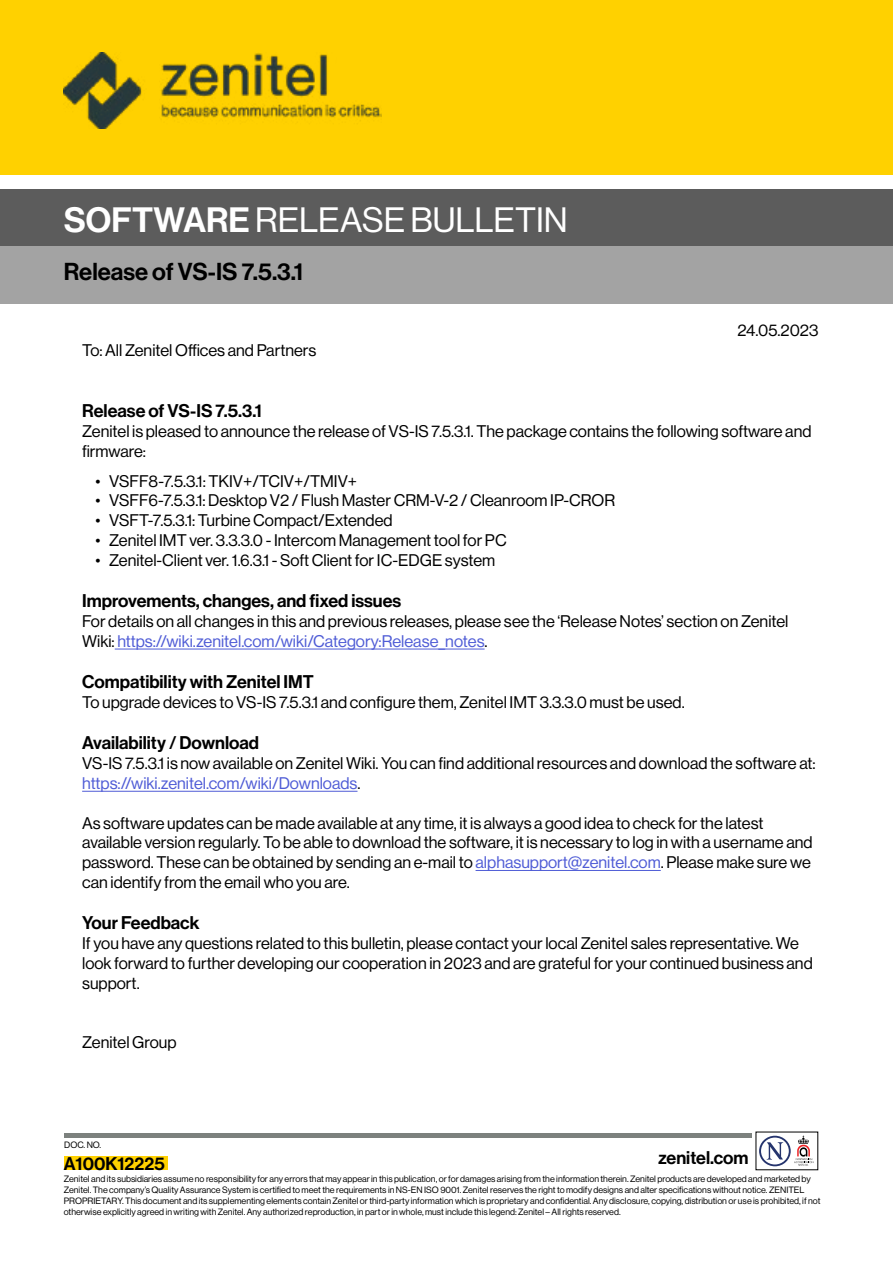
<style>
.page{position:relative;width:893px;height:1263px;background:#fff}
.page>*{position:absolute;margin:0;border:0;box-sizing:border-box;transform-origin:0 0}
.t1{font:34.5px "N Haas Grotesk DS Pro 55 Rg";color:#fff}
.t2{font:24px "N Haas Grotesk DS Pro 65 Md";color:#000}
.t3{font:18px "N Haas Grotesk DS Pro 65 Md";color:#000}
.t4{font:16.5px/19.8px "N Haas Grotesk DS Pro 55 Rg";color:#000}
.t5{font:9px/10.8px "N Haas Grotesk DS Pro 55 Rg";color:#000}
.s1{font-family:"N Haas Grotesk DS Pro 65 Md"}
.s2{color:#4f5cd6}
</style>
<div class="page">
<div style="left:0;top:0;width:893px;height:175px;background:#ffd100"></div>
<img style="left:64px;top:53px;width:318px;height:76px">
<div style="left:0;top:190px;width:893px;height:57px;background:#5c5c5c"></div>
<div style="left:0;top:246px;width:893px;height:57px;background:#a3a3a3"></div>
<hr style="left:115px;top:649px;width:370px;height:1px;background:#4f5cd6">
<hr style="left:82px;top:791px;width:275px;height:1px;background:#4f5cd6">
<hr style="left:476px;top:870px;width:185px;height:1px;background:#4f5cd6">
<svg style="left:759px;top:1135px;width:54px;height:31px"></svg>
<hr style="left:64px;top:1133px;width:687px;height:4px;background:#7c817e">
<div style="left:64px;top:1156px;width:103px;height:14px;background:#ffd100"></div>
<h1 class="t1" style="left:64px;top:200px;width:506px"><span class="s1">SOFTWARE</span> RELEASE BULLETIN</h1>
<h2 class="t2" style="left:64px;top:258px;width:241px">Release of VS-IS 7.5.3.1</h2>
<p class="t4" style="left:82px;top:340px;width:236px">To: All Zenitel Offices and Partners</p>
<p class="t4" style="left:738px;top:320px;width:82px">24.05.2023</p>
<p class="t3" style="left:82px;top:400px;width:181px">Release of VS-IS 7.5.3.1</p>
<p class="t4" style="left:82px;top:421px;width:731px">Zenitel is pleased to announce the release of VS-IS 7.5.3.1. The package contains the following software and firmware:</p>
<p class="t4" style="left:96px;top:471px;width:263px">• VSFF8-7.5.3.1: TKIV+/TCIV+/TMIV+</p>
<p class="t4" style="left:96px;top:491px;width:521px">• VSFF6-7.5.3.1: Desktop V2 / Flush Master CRM-V-2 / Cleanroom IP-CROR</p>
<p class="t4" style="left:96px;top:511px;width:298px">• VSFT-7.5.3.1: Turbine Compact/Extended</p>
<p class="t4" style="left:96px;top:530px;width:413px">• Zenitel IMT ver. 3.3.3.0 - Intercom Management tool for PC</p>
<p class="t4" style="left:96px;top:550px;width:401px">• Zenitel-Client ver. 1.6.3.1 - Soft Client for IC-EDGE system</p>
<p class="t3" style="left:82px;top:590px;width:321px">Improvements, changes, and fixed issues</p>
<p class="t4" style="left:82px;top:611px;width:708px">For details on all changes in this and previous releases, please see the ‘Release Notes’ section on Zenitel<br>Wiki: <span class="s2">https://wiki.zenitel.com/wiki/Category:Release_notes</span>.</p>
<p class="t3" style="left:82px;top:671px;width:233px">Compatibility with Zenitel IMT</p>
<p class="t4" style="left:82px;top:692px;width:604px">To upgrade devices to VS-IS 7.5.3.1 and configure them, Zenitel IMT 3.3.3.0 must be used.</p>
<p class="t3" style="left:82px;top:733px;width:178px">Availability / Download</p>
<p class="t4" style="left:82px;top:754px;width:735px">VS-IS 7.5.3.1 is now available on Zenitel Wiki. You can find additional resources and download the software at: <span class="s2">https://wiki.zenitel.com/wiki/Downloads</span>.</p>
<p class="t4" style="left:82px;top:813px;width:732px">As software updates can be made available at any time, it is always a good idea to check for the latest available version regularly. To be able to download the software, it is necessary to log in with a username and password. These can be obtained by sending an e-mail to <span class="s2">alphasupport@zenitel.com</span>. Please make sure we can identify from the email who you are.</p>
<p class="t3" style="left:82px;top:913px;width:119px">Your Feedback</p>
<p class="t4" style="left:82px;top:934px;width:732px">If you have any questions related to this bulletin, please contact your local Zenitel sales representative. We look forward to further developing our cooperation in 2023 and are grateful for your continued business and support.</p>
<p class="t4" style="left:82px;top:1033px;width:96px">Zenitel Group</p>
<p class="t5" style="left:64px;top:1140px;width:38px">DOC. NO.</p>
<p class="t5" style="left:64px;top:1174px;width:758px">Zenitel and its subsidiaries assume no responsibility for any errors that may appear in this publication, or for damages arising from the information therein. Zenitel products are developed and marketed by Zenitel. The company’s Quality Assurance System is certified to meet the requirements in NS-EN ISO 9001. Zenitel reserves the right to modify designs and alter specifications without notice. ZENITEL PROPRIETARY. This document and its supplementing elements contain Zenitel or third-party information which is proprietary and confidential. Any disclosure, copying, distribution or use is prohibited, if not otherwise explicitly agreed in writing with Zenitel. Any authorized reproduction, in part or in whole, must include this legend: Zenitel – All rights reserved.</p>
<p class="t3" style="left:64px;top:1153px;width:102px">A100K12225</p>
<p class="t3" style="left:658px;top:1147px;width:92px">zenitel.com</p>
</div>
